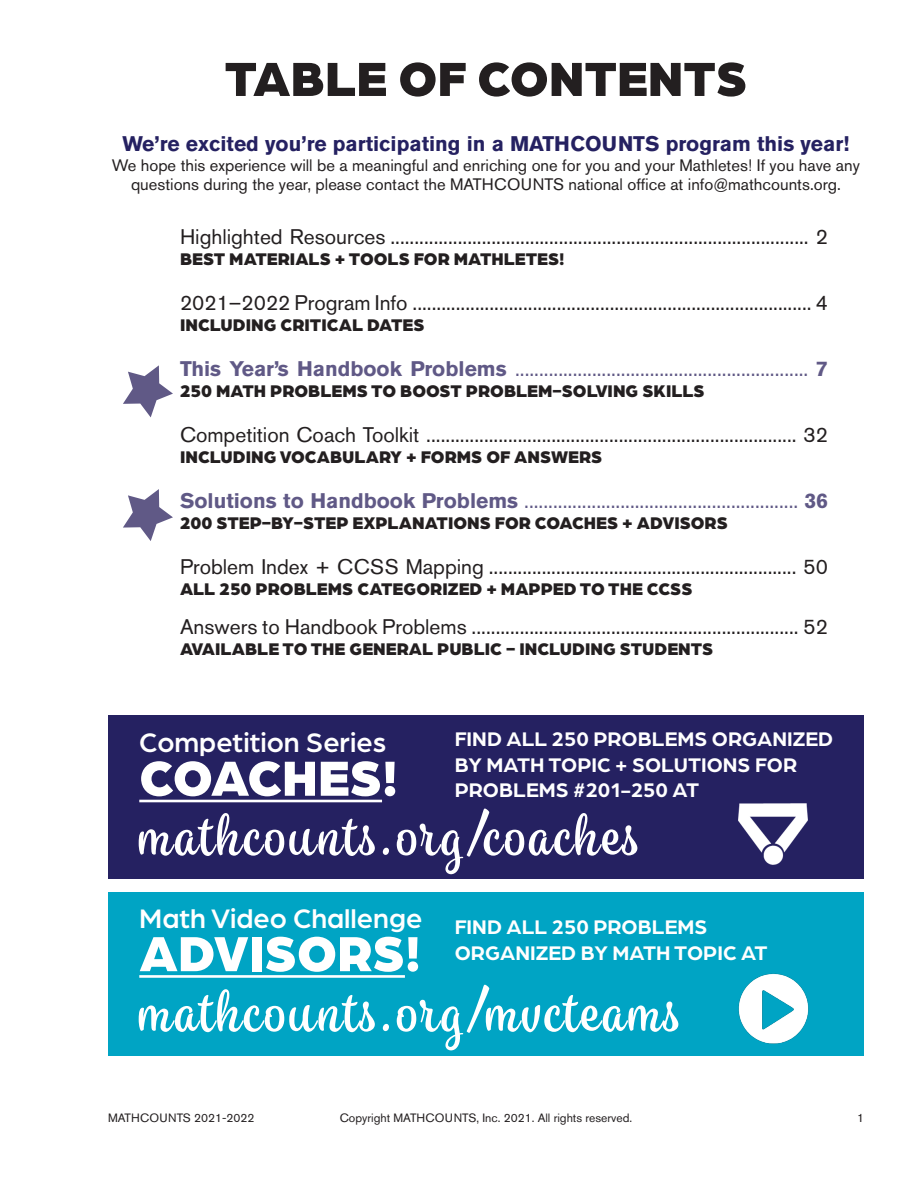
<style>
.page{position:relative;width:918px;height:1188px;background:#fff}
.page>*{position:absolute;margin:0;border:0;box-sizing:border-box;transform-origin:0 0}
.t1{font:700 60px "Spumante";letter-spacing:.04em;color:#fff}
.t2{font:900 52.5px "Arboria";color:#fff}
.Subhead_1{font:900 51px "Arboria";color:#231f20}
.t3{font:500 28.5px "Arboria";color:#fff}
.t4{font:21px "Akzidenz Grotesk BE";color:#231f20}
.t5{font:21px "Akzidenz Grotesk BE";color:#605986}
.t6{font:700 21px/25.5px "Arboria";color:#fff}
.Sect_Head{font:700 21px "Akzidenz Grotesk BE";color:#252161}
.t7{font:900 18px "Arboria";color:#231f20}
.Sect_Head-2{font:16.5px/19.5px "Akzidenz Grotesk BE";color:#231f20;text-align:center}
.t8{font:12px "Akzidenz Grotesk BE";color:#231f20}
.s1{font-weight:700}
</style>
<div class="page">
<svg style="left:123px;top:365px;width:50px;height:52px"></svg>
<svg style="left:123px;top:489px;width:50px;height:52px"></svg>
<div style="left:108px;top:892px;width:756px;height:164px;background:#00a4c4"></div>
<hr style="left:139px;top:975px;width:266px;height:3px;background:#fff">
<img style="left:738px;top:973px;width:71px;height:71px">
<div style="left:108px;top:715px;width:756px;height:164px;background:#252161"></div>
<hr style="left:139px;top:800px;width:243px;height:2px;background:#fff">
<img style="left:738px;top:804px;width:70px;height:60px">
<p class="Subhead_1" style="left:225px;top:42px;width:524px">TABLE OF CONTENTS</p>
<p class="Sect_Head" style="left:123px;top:132px;width:728px">We’re excited you’re participating in a MATHCOUNTS program this year!</p>
<p class="Sect_Head-2" style="left:112px;top:155px;width:750px">We hope this experience will be a meaningful and enriching one for you and your Mathletes! If you have any questions during the year, please contact the MATHCOUNTS national office at info@mathcounts.org.</p>
<p class="t4" style="left:180px;top:225px;width:650px">Highlighted Resources ....................................................................................... 2</p>
<p class="t7" style="left:180px;top:247px;width:386px">BEST MATERIALS + TOOLS FOR MATHLETES!</p>
<p class="t4" style="left:180px;top:291px;width:650px">2021–2022 Program Info ................................................................................... 4</p>
<p class="t7" style="left:180px;top:313px;width:246px">INCLUDING CRITICAL DATES</p>
<p class="t5" style="left:180px;top:357px;width:650px"><span class="s1">This Year’s Handbook Problems</span> ............................................................. <span class="s1">7</span></p>
<p class="t7" style="left:180px;top:379px;width:526px">250 MATH PROBLEMS TO BOOST PROBLEM-SOLVING SKILLS</p>
<p class="t4" style="left:180px;top:423px;width:650px">Competition Coach Toolkit ............................................................................. 32</p>
<p class="t7" style="left:180px;top:445px;width:424px">INCLUDING VOCABULARY + FORMS OF ANSWERS</p>
<p class="t5" style="left:180px;top:489px;width:650px"><span class="s1">Solutions to Handbook Problems</span> ......................................................... <span class="s1">36</span></p>
<p class="t7" style="left:180px;top:511px;width:549px">200 STEP-BY-STEP EXPLANATIONS FOR COACHES + ADVISORS</p>
<p class="t4" style="left:180px;top:555px;width:650px">Problem Index + CCSS Mapping ................................................................ 50</p>
<p class="t7" style="left:180px;top:577px;width:514px">ALL 250 PROBLEMS CATEGORIZED + MAPPED TO THE CCSS</p>
<p class="t4" style="left:180px;top:615px;width:649px">Answers to Handbook Problems .................................................................... 52</p>
<p class="t7" style="left:180px;top:637px;width:535px">AVAILABLE TO THE GENERAL PUBLIC - INCLUDING STUDENTS</p>
<p class="t3" style="left:139px;top:724px;width:248px">Competition Series</p>
<p class="t2" style="left:139px;top:740px;width:260px">COACHES!</p>
<p class="t6" style="left:455px;top:725px;width:380px">FIND ALL 250 PROBLEMS ORGANIZED<br>BY MATH TOPIC + SOLUTIONS FOR<br>PROBLEMS #201-250 AT</p>
<p class="t1" style="left:139px;top:799px;width:504px">mathcounts.org/coaches</p>
<p class="t3" style="left:139px;top:899px;width:285px">Math Video Challenge</p>
<p class="t2" style="left:139px;top:916px;width:283px">ADVISORS!</p>
<p class="t6" style="left:455px;top:913px;width:254px">FIND ALL 250 PROBLEMS</p>
<p class="t6" style="left:455px;top:939px;width:314px">ORGANIZED BY MATH TOPIC AT</p>
<p class="t1" style="left:139px;top:975px;width:545px">mathcounts.org/mvcteams</p>
<p class="t8" style="left:108px;top:1110px;width:148px">MATHCOUNTS 2021-2022</p>
<p class="t8" style="left:340px;top:1110px;width:294px">Copyright MATHCOUNTS, Inc. 2021. All rights reserved.</p>
<p class="t8" style="left:857px;top:1110px;width:8px">1</p>
</div>
